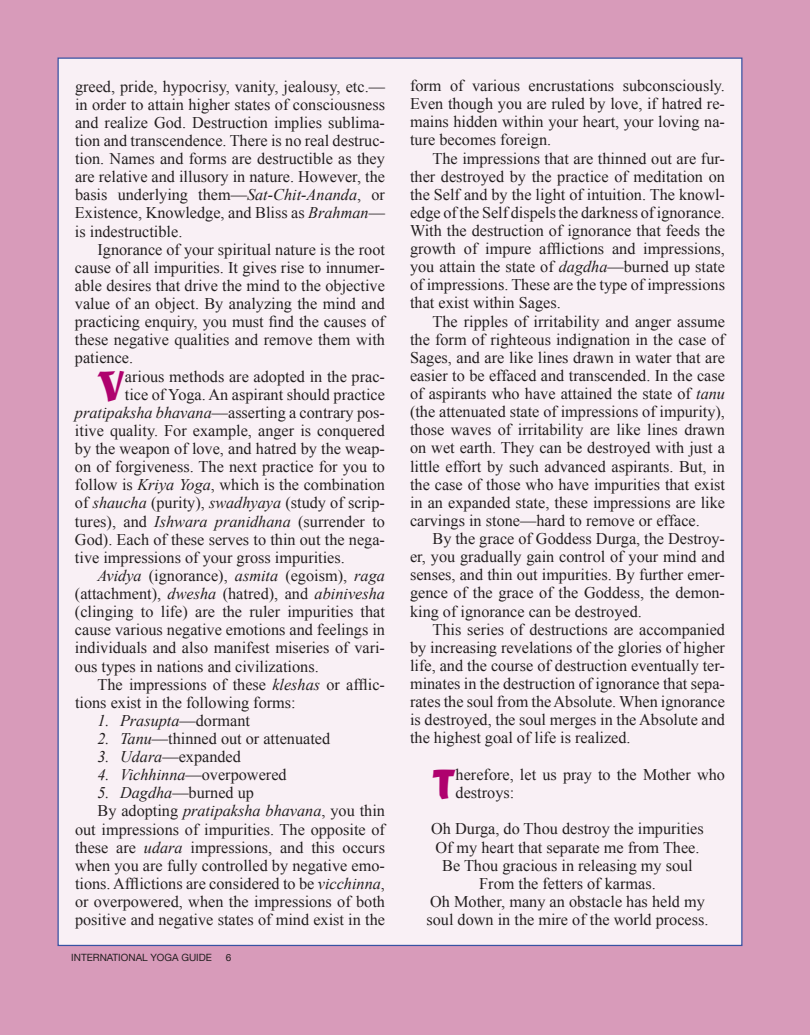
<style>
.page{position:relative;width:810px;height:1035px;background:#d89bba}
.page>*{position:absolute;margin:0;border:0;box-sizing:border-box;transform-origin:0 0}
.t1{font:45.38px "Matura";color:#af016e}
.t2{font:16.25px/18.1px "Times New Roman";color:#231f20;text-align:justify}
.t3{font:italic 16.25px "Times New Roman";color:#231f20}
.t4{font:10px "Helvetica Neue";color:#231f20}
.s1{font-style:italic}
.s2{font-style:normal}
</style>
<div class="page">
<div style="left:58px;top:58px;width:684px;height:888px;background:#f9f0f5;border:1px solid #3853a3"></div>
<p class="t2" style="left:75px;top:77px;width:312px">greed, pride, hypocrisy, vanity, jealousy, etc.— in order to attain higher states of consciousness and realize God. Destruction implies sublima&shy;tion and transcendence. There is no real destruc&shy;tion. Names and forms are destructible as they are relative and illusory in nature. However, the basis underlying them—<span class="s1">Sat-Chit-Ananda</span>, or Existence, Knowledge, and Bliss as <span class="s1">Brahman</span>— is indestructible.</p>
<p class="t2" style="left:75px;top:240px;width:312px;text-indent:23px">Ignorance of your spiritual nature is the root cause of all impurities. It gives rise to innumer&shy;able desires that drive the mind to the objective value of an object. By analyzing the mind and practicing enquiry, you must find the causes of these negative qualities and remove them with patience.</p>
<h1 class="t1" style="left:98px;top:361px;width:29px">V</h1>
<p class="t2" style="left:125px;top:367px;width:262px">arious methods are adopted in the prac-</p>
<p class="t2" style="left:125px;top:385px;width:262px">tice of Yoga. An aspirant should practice</p>
<p class="t2" style="left:75px;top:403px;width:312px"><span class="s1">pratipaksha bhavana</span>—asserting a contrary pos-</p>
<p class="t2" style="left:75px;top:421px;width:312px">itive quality. For example, anger is conquered</p>
<p class="t2" style="left:75px;top:439px;width:311px">by the weapon of love, and hatred by the weap-</p>
<p class="t2" style="left:75px;top:457px;width:312px">on of forgiveness. The next practice for you to</p>
<p class="t2" style="left:75px;top:476px;width:311px">follow is <span class="s1">Kriya Yoga</span>, which is the combination</p>
<p class="t2" style="left:75px;top:494px;width:312px">of <span class="s1">shaucha</span> (purity), <span class="s1">swadhyaya</span> (study of scrip-</p>
<p class="t2" style="left:75px;top:512px;width:312px">tures), and <span class="s1">Ishwara pranidhana</span> (surrender to</p>
<p class="t2" style="left:75px;top:530px;width:312px">God). Each of these serves to thin out the nega-</p>
<p class="t2" style="left:75px;top:548px;width:271px">tive impressions of your gross impurities.</p>
<p class="t2" style="left:98px;top:566px;width:289px"><span class="s1">Avidya</span> (ignorance), <span class="s1">asmita</span> (egoism), <span class="s1">raga</span></p>
<p class="t2" style="left:75px;top:584px;width:312px">(attachment), <span class="s1">dwesha</span> (hatred), and <span class="s1">abinivesha</span></p>
<p class="t2" style="left:75px;top:602px;width:312px">(clinging to life) are the ruler impurities that</p>
<p class="t2" style="left:75px;top:621px;width:312px">cause various negative emotions and feelings in</p>
<p class="t2" style="left:75px;top:639px;width:312px">individuals and also manifest miseries of vari-</p>
<p class="t2" style="left:75px;top:657px;width:245px">ous types in nations and civilizations.</p>
<p class="t2" style="left:98px;top:675px;width:289px">The impressions of these <span class="s1">kleshas</span> or afflic-</p>
<p class="t2" style="left:75px;top:693px;width:222px">tions exist in the following forms:</p>
<p class="t3" style="left:98px;top:709px;width:154px">1. Prasupta<span class="s2">—dormant</span></p>
<p class="t2" style="left:98px;top:729px;width:234px"><span class="s1">2. Tanu</span>—thinned out or attenuated</p>
<p class="t2" style="left:98px;top:747px;width:145px"><span class="s1">3. Udara</span>—expanded</p>
<p class="t2" style="left:98px;top:765px;width:191px"><span class="s1">4. Vichhinna</span>—overpowered</p>
<p class="t2" style="left:98px;top:784px;width:158px"><span class="s1">5. Dagdha</span>—burned up</p>
<p class="t2" style="left:98px;top:802px;width:289px">By adopting <span class="s1">pratipaksha bhavana</span>, you thin</p>
<p class="t2" style="left:75px;top:820px;width:312px">out impressions of impurities. The opposite of</p>
<p class="t2" style="left:75px;top:838px;width:312px">these are <span class="s1">udara</span> impressions, and this occurs</p>
<p class="t2" style="left:75px;top:856px;width:312px">when you are fully controlled by negative emo-</p>
<p class="t2" style="left:75px;top:874px;width:312px">tions. Afflictions are considered to be <span class="s1">vicchinna</span>,</p>
<p class="t2" style="left:75px;top:892px;width:312px">or overpowered, when the impressions of both</p>
<p class="t2" style="left:75px;top:910px;width:312px">positive and negative states of mind exist in the</p>
<p class="t4" style="left:71px;top:950px;width:142px">INTERNATIONAL YOGA GUIDE</p>
<p class="t4" style="left:226px;top:950px;width:7px">6</p>
<p class="t2" style="left:410px;top:76px;width:317px">form of various encrustations subconsciously.<br>Even though you are ruled by love, if hatred re&shy;mains hidden within your heart, your loving na&shy;ture becomes foreign.</p>
<p class="t2" style="left:410px;top:149px;width:317px;text-indent:23px">The impressions that are thinned out are fur&shy;ther destroyed by the practice of meditation on the Self and by the light of intuition. The knowl&shy;edge of the Self dispels the darkness of ignorance.<br>With the destruction of ignorance that feeds the growth of impure afflictions and impressions, you attain the state of <span class="s1">dagdha</span>—burned up state of impressions. These are the type of impressions that exist within Sages.</p>
<p class="t2" style="left:410px;top:312px;width:317px;text-indent:23px">The ripples of irritability and anger assume the form of righteous indignation in the case of Sages, and are like lines drawn in water that are easier to be effaced and transcended. In the case of aspirants who have attained the state of <span class="s1">tanu </span>(the attenuated state of impressions of impurity), those waves of irritability are like lines drawn on wet earth. They can be destroyed with just a little effort by such advanced aspirants. But, in the case of those who have impurities that exist in an expanded state, these impressions are like carvings in stone—hard to remove or efface.</p>
<p class="t2" style="left:410px;top:529px;width:317px;text-indent:23px">By the grace of Goddess Durga, the Destroy&shy;er, you gradually gain control of your mind and senses, and thin out impurities. By further emer&shy;gence of the grace of the Goddess, the demon&shy;king of ignorance can be destroyed.</p>
<p class="t2" style="left:410px;top:620px;width:317px;text-indent:23px">This series of destructions are accompanied by increasing revelations of the glories of higher life, and the course of destruction eventually ter&shy;minates in the destruction of ignorance that sepa&shy;rates the soul from the Absolute. When ignorance is destroyed, the soul merges in the Absolute and the highest goal of life is realized.</p>
<h1 class="t1" style="left:432px;top:760px;width:25px">T</h1>
<p class="t2" style="left:456px;top:765px;width:271px">herefore, let us pray to the Mother who destroys:</p>
<p class="t2" style="left:426px;top:820px;width:284px;text-align:center">Oh Durga, do Thou destroy the impurities Of my heart that separate me from Thee.<br>Be Thou gracious in releasing my soul From the fetters of karmas.<br>Oh Mother, many an obstacle has held my soul down in the mire of the world process.</p>
</div>
